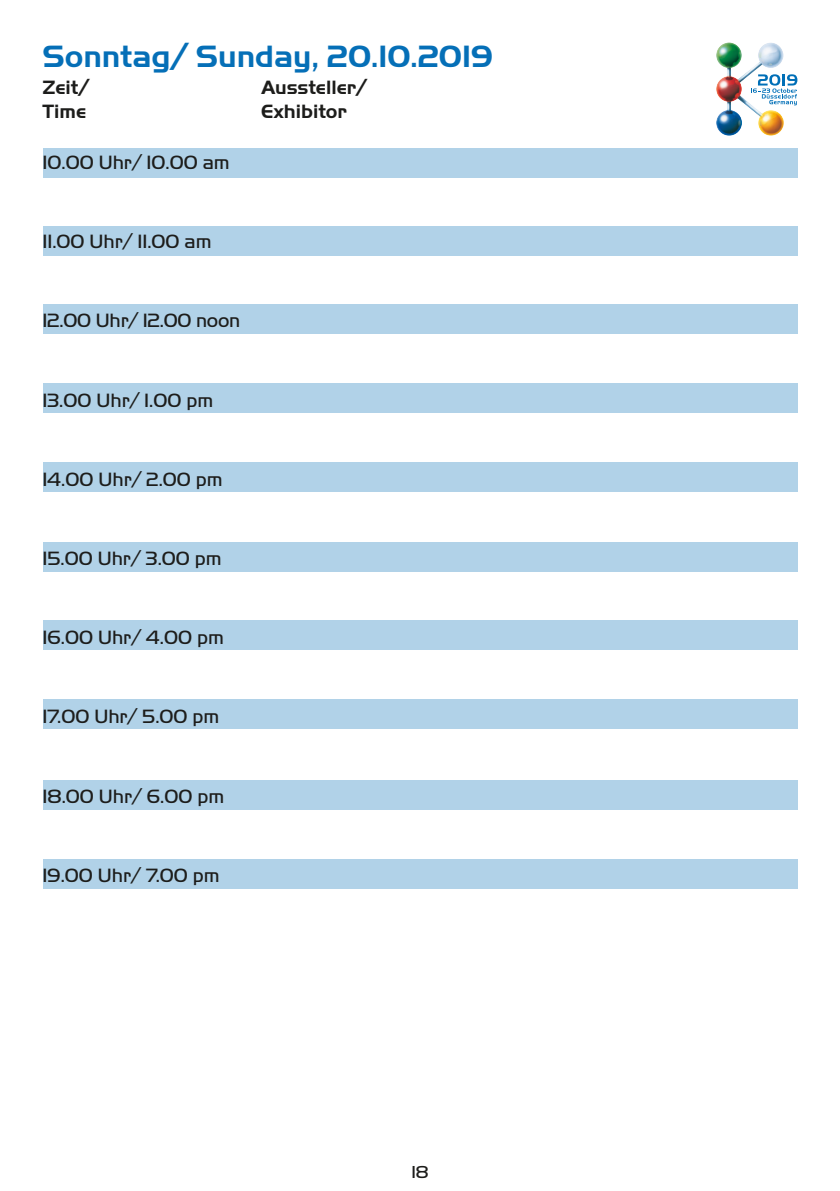
<style>
.page{position:relative;width:840px;height:1191px;background:#fff}
.page>*{position:absolute;margin:0;border:0;box-sizing:border-box;transform-origin:0 0}
.t1{font:700 32px "Huntington";color:#056fb7}
.t2{font:300 20px "Huntington";color:#1d1d1b}
.t3{font:700 20px "Huntington";color:#1d1d1b}
.t4{font:300 18px "Huntington";color:#1d1d1b}
</style>
<div class="page">
<div style="left:43px;top:859px;width:754px;height:30px;background:#b1d2e8"></div>
<img style="left:716px;top:43px;width:67px;height:93px">
<svg style="left:750px;top:74px;width:47px;height:31px"></svg>
<div style="left:43px;top:698px;width:754px;height:30px;background:#b1d2e8"></div>
<div style="left:43px;top:780px;width:754px;height:30px;background:#b1d2e8"></div>
<div style="left:43px;top:620px;width:754px;height:30px;background:#b1d2e8"></div>
<div style="left:43px;top:462px;width:754px;height:30px;background:#b1d2e8"></div>
<div style="left:43px;top:542px;width:754px;height:29px;background:#b1d2e8"></div>
<div style="left:43px;top:383px;width:754px;height:30px;background:#b1d2e8"></div>
<div style="left:43px;top:304px;width:754px;height:29px;background:#b1d2e8"></div>
<div style="left:43px;top:148px;width:754px;height:29px;background:#b1d2e8"></div>
<div style="left:43px;top:226px;width:754px;height:29px;background:#b1d2e8"></div>
<p class="t1" style="left:43px;top:38px;width:451px">Sonntag/ Sunday, 20.10.2019</p>
<p class="t3" style="left:43px;top:76px;width:48px">Zeit/</p>
<p class="t3" style="left:43px;top:100px;width:45px">Time</p>
<p class="t2" style="left:43px;top:151px;width:188px">10.00 Uhr/ 10.00 am</p>
<p class="t3" style="left:261px;top:76px;width:107px">Aussteller/</p>
<p class="t3" style="left:261px;top:100px;width:87px">Exhibitor</p>
<p class="t2" style="left:43px;top:230px;width:170px">11.00 Uhr/ 11.00 am</p>
<p class="t2" style="left:43px;top:309px;width:199px">12.00 Uhr/ 12.00 noon</p>
<p class="t2" style="left:43px;top:388px;width:172px">13.00 Uhr/ 1.00 pm</p>
<p class="t2" style="left:43px;top:468px;width:181px">14.00 Uhr/ 2.00 pm</p>
<p class="t2" style="left:43px;top:547px;width:180px">15.00 Uhr/ 3.00 pm</p>
<p class="t2" style="left:43px;top:626px;width:183px">16.00 Uhr/ 4.00 pm</p>
<p class="t2" style="left:43px;top:705px;width:178px">17.00 Uhr/ 5.00 pm</p>
<p class="t2" style="left:43px;top:784px;width:183px">18.00 Uhr/ 6.00 pm</p>
<p class="t2" style="left:43px;top:864px;width:178px">19.00 Uhr/ 7.00 pm</p>
<p class="t4" style="left:411px;top:1161px;width:19px">18</p>
</div>
